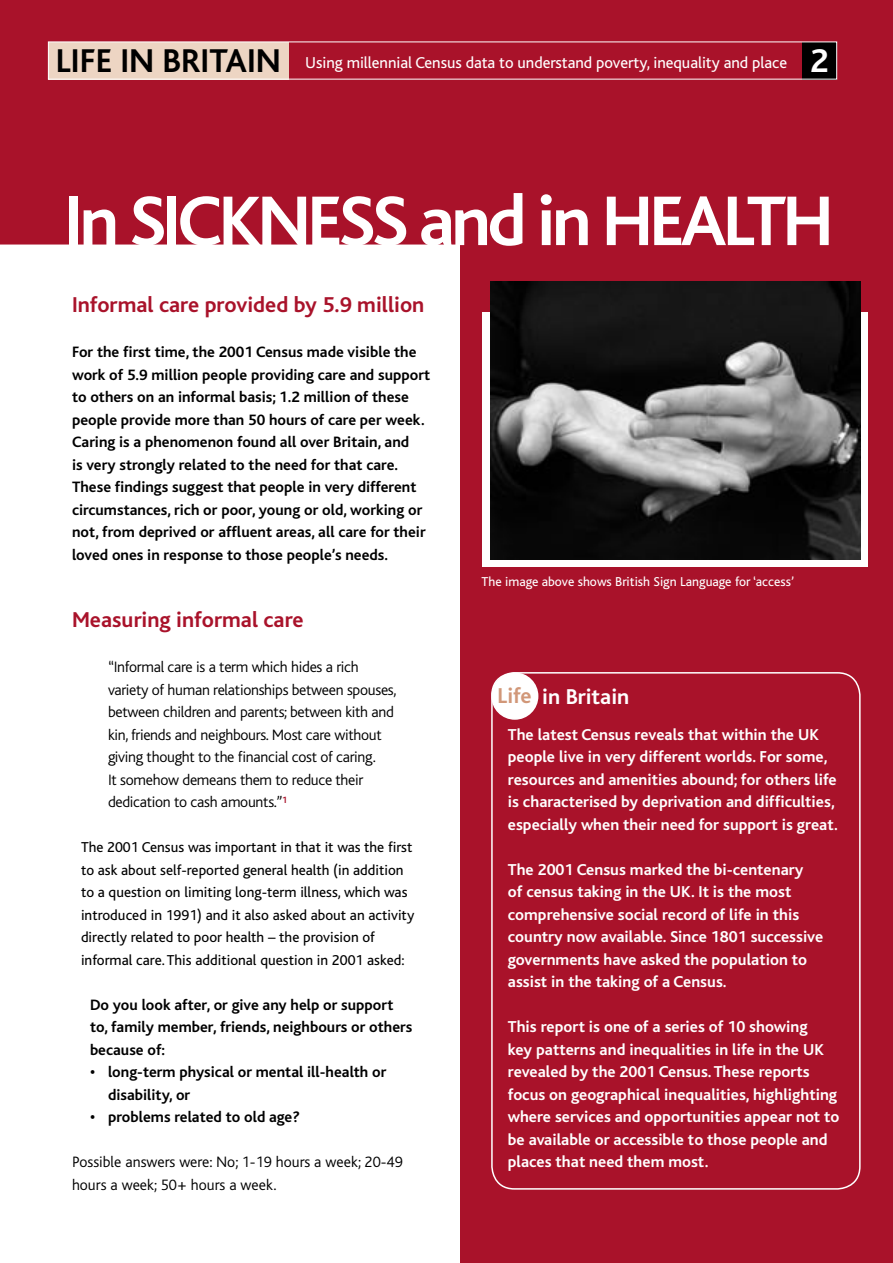
<style>
.page{position:relative;width:893px;height:1263px;background:#fff}
.page>*{position:absolute;margin:0;border:0;box-sizing:border-box;transform-origin:0 0}
.MAIN_Brochure_heading{font:700 73.5px "Bliss";letter-spacing:-.05em;color:#fff}
.Life_in_Britain{font:700 34.5px "Bliss";color:#000}
.Life_in_Britain_Number{font:700 34.5px "Bliss";color:#fff}
.Subhead_2{font:700 22.5px "Bliss";color:#a9122a}
.Box_heading{font:700 22.5px "Bliss";color:#fff}
.Box_heading-2{font:700 22.5px "Bliss";color:#d19778}
.New_box_style{font:700 16.5px/22.5px "Bliss";color:#fff}
.Patterns_of_poverty_STRAP{font:16.5px "Bliss";letter-spacing:-.005em;color:#fff}
.Body_text_OPENING_paragraph{font:700 15.75px/22.5px "Bliss";color:#000}
.Body_text_QUOTE{font:300 15.75px/22.5px "Bliss";letter-spacing:-.02em;color:#000}
.Question{font:700 15.75px/22.5px "Bliss";color:#000}
.Body_text_normal{font:300 15.75px/22.5px "Bliss";color:#000}
.Box_text{font:15px/22.5px "Bliss";color:#000}
.t1{font:13.5px "Bliss";color:#fff}
</style>
<div class="page">
<div style="left:460px;top:244px;width:433px;height:1019px;background:#a9122a"></div>
<div style="left:0;top:0;width:893px;height:244px;background:#a9122a"></div>
<div style="left:490px;top:671px;width:371px;height:518px;background:#a9122a"></div>
<div style="left:492px;top:673px;width:46px;height:46px;background:#fff;border-radius:50%"></div>
<div style="left:491px;top:672px;width:47px;height:48px;border:2px solid #fff;border-radius:50%"></div>
<div style="left:489px;top:559px;width:372px;height:8px;background:#fff"></div>
<div style="left:483px;top:312px;width:7px;height:255px;background:#fff"></div>
<div style="left:860px;top:312px;width:8px;height:255px;background:#fff"></div>
<div style="left:48px;top:42px;width:241px;height:37px;background:#edd5c3"></div>
<div style="left:802px;top:42px;width:35px;height:37px;background:#000"></div>
<div style="left:48px;top:42px;width:789px;height:37px;border:1px solid #fff"></div>
<img style="left:490px;top:281px;width:370px;height:278px">
<p class="Life_in_Britain" style="left:56px;top:43px;width:226px">LIFE IN BRITAIN</p>
<p class="Patterns_of_poverty_STRAP" style="left:305px;top:54px;width:483px">Using millennial Census data to understand poverty, inequality and place</p>
<p class="Life_in_Britain_Number" style="left:810px;top:43px;width:20px">2</p>
<p class="MAIN_Brochure_heading" style="left:64px;top:183px;width:771px">In SICKNESS and in HEALTH</p>
<p class="Subhead_2" style="left:72px;top:293px;width:354px">Informal care provided by 5.9 million</p>
<p class="Body_text_OPENING_paragraph" style="left:72px;top:341px;width:360px">For the first time, the 2001 Census made visible the work of 5.9 million people providing care and support to others on an informal basis; 1.2 million of these people provide more than 50 hours of care per week.<br>Caring is a phenomenon found all over Britain, and<br>is very strongly related to the need for that care.<br>These findings suggest that people in very different circumstances, rich or poor, young or old, working or not, from deprived or affluent areas, all care for their loved ones in response to those people’s needs.</p>
<p class="Subhead_2" style="left:72px;top:608px;width:233px">Measuring informal care</p>
<p class="Body_text_QUOTE" style="left:108px;top:656px;width:290px">“Informal care is a term which hides a rich variety of human relationships between spouses, between children and parents; between kith and kin, friends and neighbours. Most care without giving thought to the financial cost of caring.<br>It somehow demeans them to reduce their dedication to cash amounts.”<sup>1</sup></p>
<p class="Box_text" style="left:81px;top:836px;width:335px">The 2001 Census was important in that it was the first to ask about self-reported general health (in addition to a question on limiting long-term illness, which was introduced in 1991) and it also asked about an activity directly related to poor health – the provision of informal care. This additional question in 2001 asked:</p>
<p class="Question" style="left:90px;top:993px;width:324px">Do you look after, or give any help or support to, family member, friends, neighbours or others because of:</p>
<p class="Question" style="left:108px;top:1061px;width:280px;text-indent:-18px">• long-term physical or mental ill-health or disability, or</p>
<p class="Question" style="left:90px;top:1106px;width:211px">• problems related to old age?</p>
<p class="Body_text_normal" style="left:72px;top:1151px;width:332px">Possible answers were: No; 1-19 hours a week; 20-49 hours a week; 50+ hours a week.</p>
<p class="t1" style="left:481px;top:574px;width:314px">The image above shows British Sign Language for ‘access’</p>
<p class="Box_heading-2" style="left:498px;top:684px;width:36px">Life</p>
<p class="Box_heading" style="left:542px;top:685px;width:89px">in Britain</p>
<p class="New_box_style" style="left:508px;top:723px;width:332px">The latest Census reveals that within the UK people live in very different worlds. For some, resources and amenities abound; for others life is characterised by deprivation and difficulties, especially when their need for support is great.</p>
<p class="New_box_style" style="left:508px;top:858px;width:317px">The 2001 Census marked the bi-centenary<br>of census taking in the UK. It is the most comprehensive social record of life in this country now available. Since 1801 successive governments have asked the population to assist in the taking of a Census.</p>
<p class="New_box_style" style="left:508px;top:1016px;width:333px">This report is one of a series of 10 showing<br>key patterns and inequalities in life in the UK revealed by the 2001 Census. These reports focus on geographical inequalities, highlighting where services and opportunities appear not to be available or accessible to those people and places that need them most.</p>
</div>
